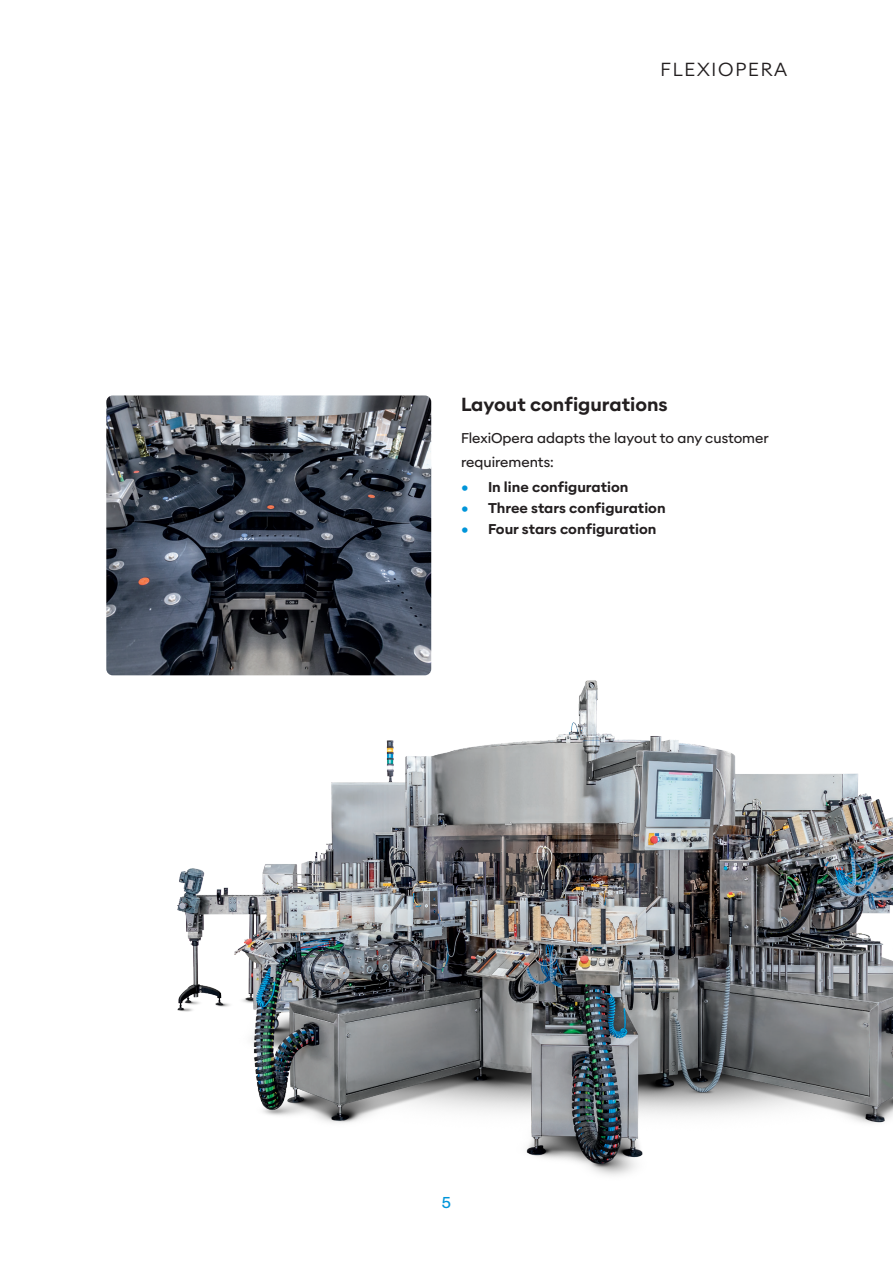
<style>
.page{position:relative;width:893px;height:1263px;background:#fff}
.page>*{position:absolute;margin:0;border:0;box-sizing:border-box;transform-origin:0 0}
.t1{font:600 18px "Alaska";color:#231f20}
.t2{font:300 18px "Alaska";letter-spacing:.1em;color:#231f20}
.t3{font:15px "Alaska";color:#0095d9}
.t4{font:600 13.5px "Alaska";color:#231f20}
.t5{font:13.5px/24px "Alaska";color:#231f20}
.s1{font-size:15px;color:#0095d9}
</style>
<div class="page">
<img style="left:141px;top:654px;width:752px;height:522px">
<img style="left:106px;top:395px;width:325px;height:280px">
<h1 class="t2" style="left:661px;top:58px;width:128px">FLEXIOPERA</h1>
<h1 class="t1" style="left:461px;top:392px;width:208px">Layout configurations</h1>
<p class="t5" style="left:461px;top:426px;width:309px">FlexiOpera adapts the layout to any customer requirements:</p>
<p class="t4" style="left:461px;top:479px;width:169px"><span class="s1">•</span> In line configuration</p>
<p class="t4" style="left:461px;top:500px;width:206px"><span class="s1">•</span> Three stars configuration</p>
<p class="t4" style="left:461px;top:521px;width:197px"><span class="s1">•</span> Four stars configuration</p>
<p class="t3" style="left:442px;top:1192px;width:11px">5</p>
</div>
